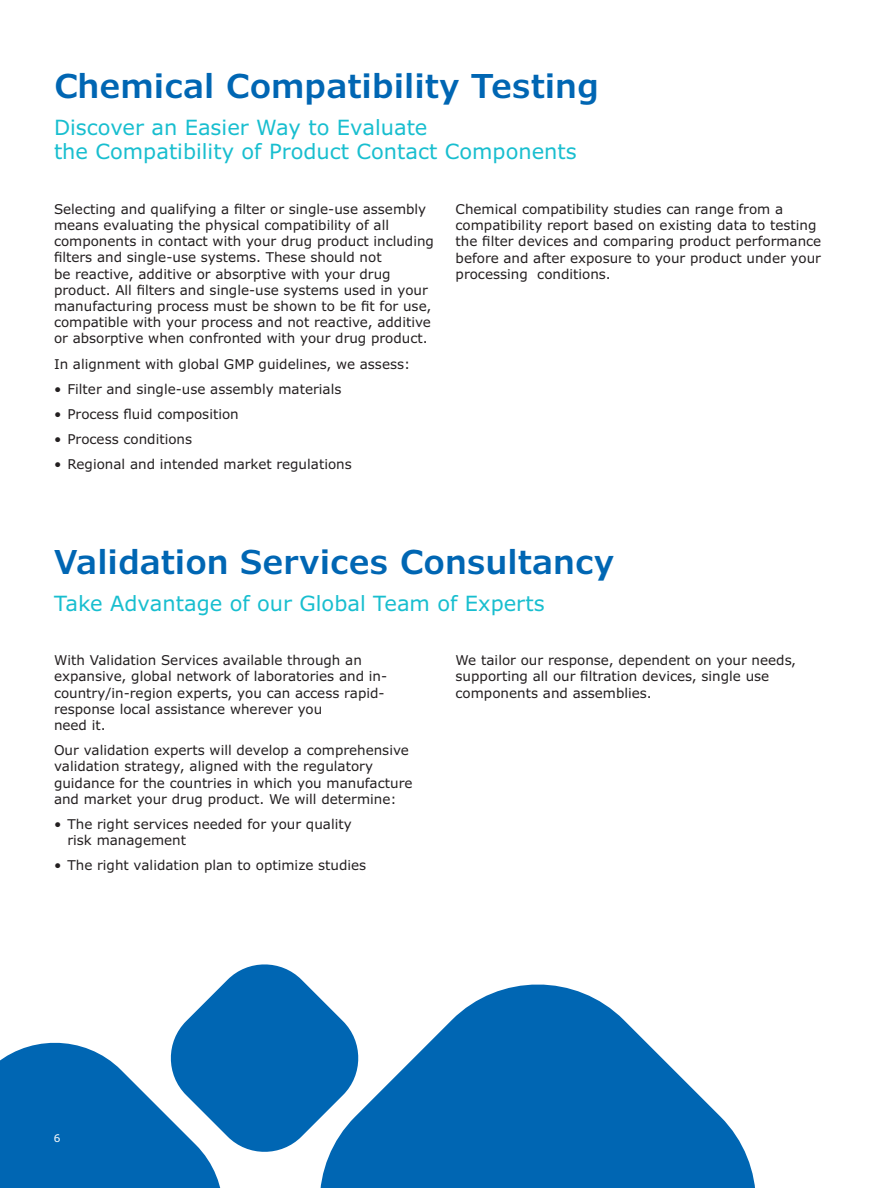
<style>
.page{position:relative;width:891px;height:1188px;background:#fff}
.page>*{position:absolute;margin:0;border:0;box-sizing:border-box;transform-origin:0 0}
.t1{font:600 33px "Verdana Pro";color:#0066b3}
.t2{font:21px/24px "Verdana Pro";color:#18becf}
.t3{font:13.5px/16.2px "Verdana Pro";color:#231f20}
.t4{font:10.5px "Verdana Pro";color:#fff}
</style>
<div class="page">
<svg style="left:0;top:964px;width:755px;height:224px;fill:#0066b3"></svg>
<h1 class="t1" style="left:54px;top:65px;width:546px">Chemical Compatibility Testing</h1>
<h2 class="t2" style="left:54px;top:116px;width:524px">Discover an Easier Way to Evaluate<br>the Compatibility of Product Contact Components</h2>
<p class="t3" style="left:54px;top:201px;width:382px">Selecting and qualifying a filter or single-use assembly means evaluating the physical compatibility of all components in contact with your drug product including filters and single-use systems. These should not<br>be reactive, additive or absorptive with your drug product. All filters and single-use systems used in your manufacturing process must be shown to be fit for use, compatible with your process and not reactive, additive or absorptive when confronted with your drug product.</p>
<p class="t3" style="left:54px;top:356px;width:358px">In alignment with global GMP guidelines, we assess:</p>
<p class="t3" style="left:54px;top:381px;width:289px">• Filter and single-use assembly materials</p>
<p class="t3" style="left:54px;top:406px;width:186px">• Process fluid composition</p>
<p class="t3" style="left:54px;top:431px;width:140px">• Process conditions</p>
<p class="t3" style="left:54px;top:457px;width:299px">• Regional and intended market regulations</p>
<p class="t3" style="left:456px;top:201px;width:367px">Chemical compatibility studies can range from a compatibility report based on existing data to testing the filter devices and comparing product performance before and after exposure to your product under your processing conditions.</p>
<h1 class="t1" style="left:54px;top:540px;width:562px">Validation Services Consultancy</h1>
<h2 class="t2" style="left:54px;top:592px;width:492px">Take Advantage of our Global Team of Experts</h2>
<p class="t3" style="left:54px;top:652px;width:335px">With Validation Services available through an expansive, global network of laboratories and in&shy;country/in-region experts, you can access rapid&shy;response local assistance wherever you<br>need it.</p>
<p class="t3" style="left:54px;top:742px;width:360px">Our validation experts will develop a comprehensive validation strategy, aligned with the regulatory guidance for the countries in which you manufacture and market your drug product. We will determine:</p>
<p class="t3" style="left:68px;top:816px;width:286px;text-indent:-14px">• The right services needed for your quality risk management</p>
<p class="t3" style="left:54px;top:858px;width:314px">• The right validation plan to optimize studies</p>
<p class="t3" style="left:456px;top:652px;width:342px">We tailor our response, dependent on your needs, supporting all our filtration devices, single use components and assemblies.</p>
<p class="t4" style="left:54px;top:1131px;width:8px">6</p>
</div>
